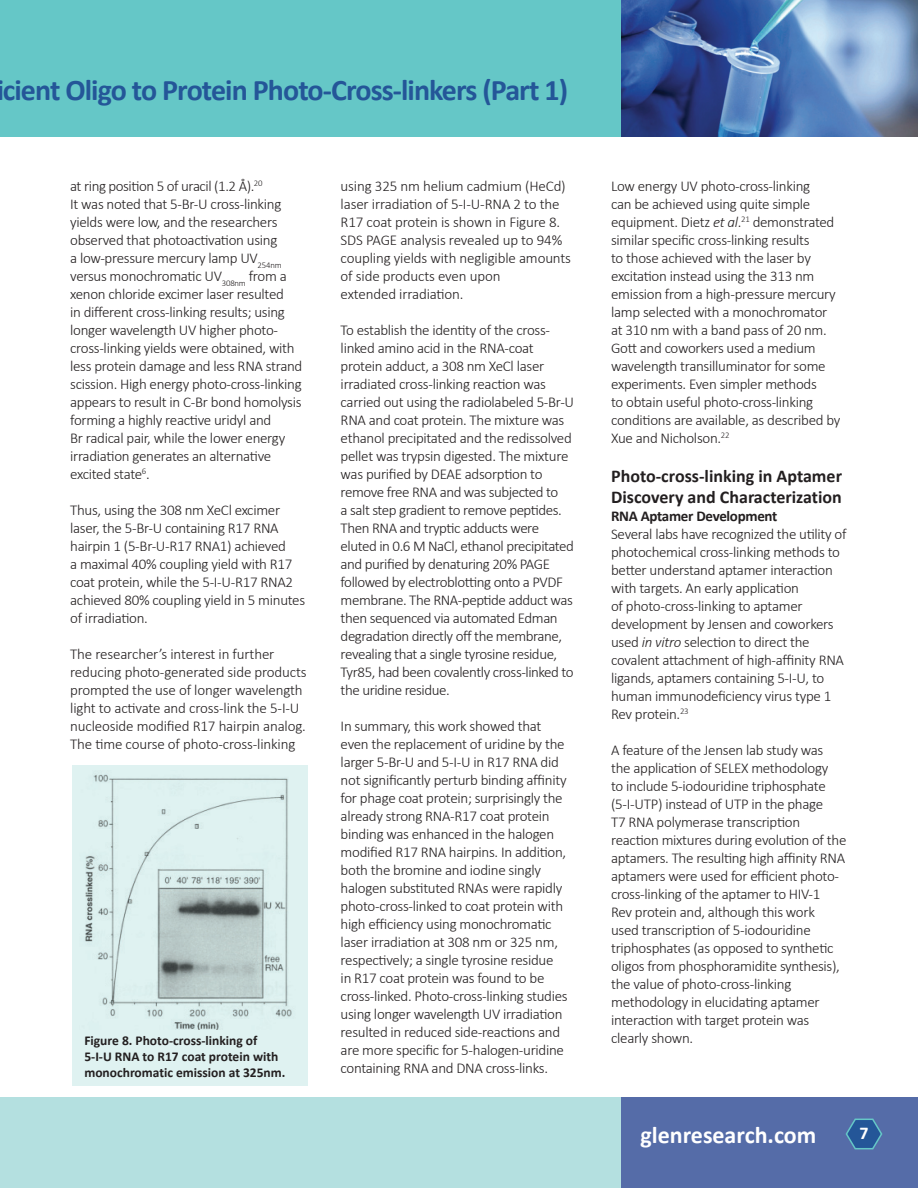
<style>
.page{position:relative;width:918px;height:1188px;background:#fff}
.page>*{position:absolute;margin:0;border:0;box-sizing:border-box;transform-origin:0 0}
.t1{font:700 30px "Calibri";letter-spacing:-.03em;color:#245698}
.t2{font:700 24px "Calibri";color:#fff}
.t3{font:700 18px/21px "Calibri";color:#231f20}
.t4{font:700 18px "Calibri";color:#fff}
.t5{font:300 15px/18px "Calibri";letter-spacing:-.02em;color:#231f20}
.t6{font:700 15px "Calibri";letter-spacing:-.02em;color:#231f20}
.t7{font:700 13.5px/16.2px "Calibri";color:#231f20}
.s1{font-style:italic}
</style>
<div class="page">
<div style="left:0;top:1097px;width:622px;height:91px;background:#b4e0e0"></div>
<div style="left:0;top:0;width:639px;height:136px;background:#65c7c7"></div>
<div style="left:621px;top:1097px;width:297px;height:91px;background:#556ca8"></div>
<img style="left:621px;top:0;width:297px;height:136px">
<svg style="left:845px;top:1118px;width:38px;height:32px"></svg>
<div style="left:73px;top:765px;width:235px;height:320px;background:#dff2f1"></div>
<img style="left:85px;top:774px;width:207px;height:256px">
<h1 class="t1" style="left:-4px;top:71px;width:573px">icient Oligo to Protein Photo-Cross-linkers (Part 1)</h1>
<p class="t5" style="left:70px;top:176px;width:234px">at ring position 5 of uracil (1.2 Å).<sup>20<br></sup>It was noted that 5-Br-U cross-linking yields were low, and the researchers observed that photoactivation using<br>a low-pressure mercury lamp UV<sub>254nm </sub>versus monochromatic UV<sub>308nm</sub> from a xenon chloride excimer laser resulted<br>in different cross-linking results; using longer wavelength UV higher photo&shy;cross-linking yields were obtained, with less protein damage and less RNA strand scission. High energy photo-cross-linking appears to result in C-Br bond homolysis forming a highly reactive uridyl and<br>Br radical pair, while the lower energy irradiation generates an alternative excited state<sup>6</sup>.</p>
<p class="t5" style="left:70px;top:500px;width:237px">Thus, using the 308 nm XeCl excimer laser, the 5-Br-U containing R17 RNA hairpin 1 (5-Br-U-R17 RNA1) achieved<br>a maximal 40% coupling yield with R17 coat protein, while the 5-I-U-R17 RNA2 achieved 80% coupling yield in 5 minutes of irradiation.</p>
<p class="t5" style="left:70px;top:644px;width:238px">The researcher’s interest in further reducing photo-generated side products prompted the use of longer wavelength light to activate and cross-link the 5-I-U nucleoside modified R17 hairpin analog.<br>The time course of photo-cross-linking</p>
<p class="t7" style="left:84px;top:1032px;width:203px">Figure 8. Photo-cross-linking of<br>5-I-U RNA to R17 coat protein with monochromatic emission at 325nm.</p>
<p class="t5" style="left:341px;top:176px;width:232px">using 325 nm helium cadmium (HeCd) laser irradiation of 5-I-U-RNA 2 to the R17 coat protein is shown in Figure 8.<br>SDS PAGE analysis revealed up to 94% coupling yields with negligible amounts of side products even upon<br>extended irradiation.</p>
<p class="t5" style="left:341px;top:320px;width:235px">To establish the identity of the cross&shy;linked amino acid in the RNA-coat protein adduct, a 308 nm XeCl laser irradiated cross-linking reaction was carried out using the radiolabeled 5-Br-U RNA and coat protein. The mixture was ethanol precipitated and the redissolved pellet was trypsin digested. The mixture was purified by DEAE adsorption to remove free RNA and was subjected to<br>a salt step gradient to remove peptides.<br>Then RNA and tryptic adducts were eluted in 0.6 M NaCl, ethanol precipitated and purified by denaturing 20% PAGE followed by electroblotting onto a PVDF membrane. The RNA-peptide adduct was then sequenced via automated Edman degradation directly off the membrane, revealing that a single tyrosine residue, Tyr85, had been covalently cross-linked to the uridine residue.</p>
<p class="t5" style="left:341px;top:716px;width:228px">In summary, this work showed that even the replacement of uridine by the larger 5-Br-U and 5-I-U in R17 RNA did not significantly perturb binding affinity for phage coat protein; surprisingly the already strong RNA-R17 coat protein binding was enhanced in the halogen modified R17 RNA hairpins. In addition, both the bromine and iodine singly halogen substituted RNAs were rapidly photo-cross-linked to coat protein with high efficiency using monochromatic laser irradiation at 308 nm or 325 nm, respectively; a single tyrosine residue in R17 coat protein was found to be cross-linked. Photo-cross-linking studies using longer wavelength UV irradiation resulted in reduced side-reactions and are more specific for 5-halogen-uridine containing RNA and DNA cross-links.</p>
<p class="t5" style="left:611px;top:176px;width:231px">Low energy UV photo-cross-linking<br>can be achieved using quite simple equipment. Dietz <span class="s1">et al</span>.<sup>21</sup> demonstrated similar specific cross-linking results<br>to those achieved with the laser by excitation instead using the 313 nm emission from a high-pressure mercury lamp selected with a monochromator at 310 nm with a band pass of 20 nm.<br>Gott and coworkers used a medium wavelength transilluminator for some experiments. Even simpler methods<br>to obtain useful photo-cross-linking conditions are available, as described by Xue and Nicholson.<sup>22</sup></p>
<p class="t3" style="left:611px;top:464px;width:232px">Photo-cross-linking in Aptamer<br>Discovery and Characterization</p>
<p class="t6" style="left:611px;top:506px;width:168px">RNA Aptamer Development</p>
<p class="t5" style="left:611px;top:524px;width:237px">Several labs have recognized the utility of photochemical cross-linking methods to better understand aptamer interaction with targets. An early application<br>of photo-cross-linking to aptamer development by Jensen and coworkers used <span class="s1">in vitro</span> selection to direct the covalent attachment of high-affinity RNA ligands, aptamers containing 5-I-U, to human immunodeficiency virus type 1<br>Rev protein.<sup>23</sup></p>
<p class="t5" style="left:611px;top:740px;width:237px">A feature of the Jensen lab study was the application of SELEX methodology<br>to include 5-iodouridine triphosphate (5-I-UTP) instead of UTP in the phage<br>T7 RNA polymerase transcription reaction mixtures during evolution of the aptamers. The resulting high affinity RNA aptamers were used for efficient photo&shy;cross-linking of the aptamer to HIV-1<br>Rev protein and, although this work used transcription of 5-iodouridine triphosphates (as opposed to synthetic oligos from phosphoramidite synthesis), the value of photo-cross-linking methodology in elucidating aptamer interaction with target protein was clearly shown.</p>
<h2 class="t2" style="left:640px;top:1120px;width:177px">glenresearch.com</h2>
<p class="t4" style="left:859px;top:1122px;width:11px">7</p>
</div>
